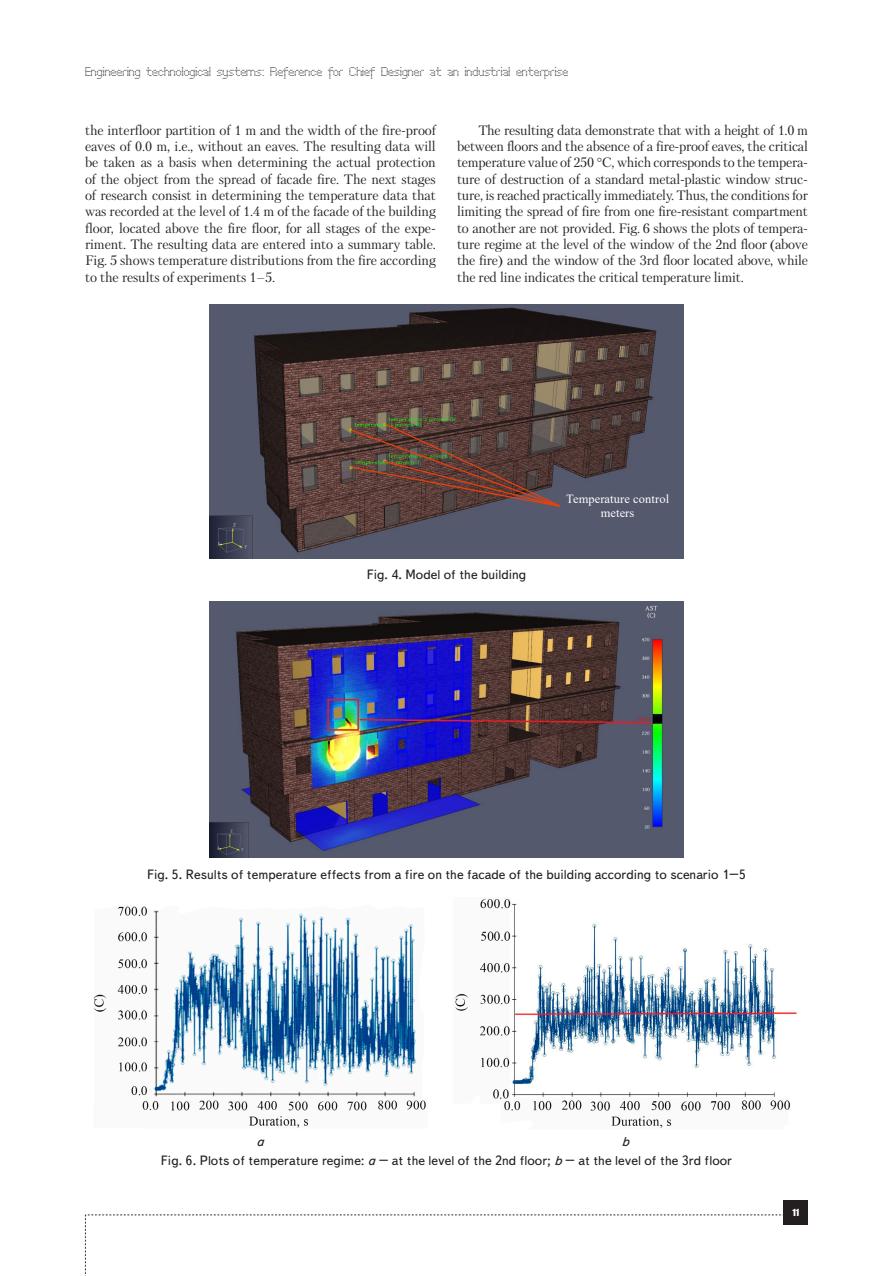
<style>
.page{position:relative;width:893px;height:1276px;background:#fff}
.page>*{position:absolute;margin:0;border:0;box-sizing:border-box;transform-origin:0 0}
.Text__англ__отступ{font:13.5px/16.4px "Petersburg C";letter-spacing:-.01em;color:#231f20}
.Подпись_рисунка{font:13.5px "Text Book C";color:#231f20}
.Подпись_рисунка-2{font:italic 13.5px "Text Book C";color:#231f20}
.t1{font:12.45px/14.2px "Times New Roman";color:#fefefe;text-align:center}
.t2{font:12px "Perfo C";letter-spacing:.015em;color:#231f20}
.t3{font:9px "Impact";color:#fff}
.s1{font-style:italic}
</style>
<div class="page">
<svg style="left:85px;top:1214px;width:699px;height:62px"></svg>
<div style="left:784px;top:1200px;width:24px;height:24px;background:#231f20"></div>
<img style="left:209px;top:304px;width:475px;height:255px">
<svg style="left:349px;top:422px;width:235px;height:92px;background:#5c433e"></svg>
<img style="left:210px;top:601px;width:473px;height:256px">
<img style="left:93px;top:906px;width:333px;height:222px">
<img style="left:455px;top:898px;width:342px;height:230px">
<p class="t2" style="left:85px;top:65px;width:485px">Engineering technological systems: Reference for Chief Designer at an industrial enterprise</p>
<p class="Text__англ__отступ" style="left:85px;top:122px;width:352px">the interfloor partition of 1 m and the width of the fire-proof eaves of 0.0 m, i.e., without an eaves. The resulting data will be taken as a basis when determining the actual protection of the object from the spread of facade fire. The next stages of research consist in determining the temperature data that was recorded at the level of 1.4 m of the facade of the building floor, located above the fire floor, for all stages of the expe&shy;riment. The resulting data are entered into a summary table.<br>Fig. 5 shows temperature distributions from the fire according to the results of experiments 1–5.</p>
<p class="Text__англ__отступ" style="left:457px;top:122px;width:352px;text-align:justify;text-indent:21px">The resulting data demonstrate that with a height of 1.0 m between floors and the absence of a fire-proof eaves, the critical temperature value of 250 C, which corresponds to the tempera&shy;ture of destruction of a standard metal-plastic window struc&shy;ture, is reached practically immediately. Thus, the conditions for limiting the spread of fire from one fire-resistant compartment to another are not provided. Fig. 6 shows the plots of tempera&shy;ture regime at the level of the window of the 2nd floor (above the fire) and the window of the 3rd floor located above, while the red line indicates the critical temperature limit.</p>
<p class="Подпись_рисунка" style="left:367px;top:567px;width:161px">Fig. 4. Model of the building</p>
<p class="t1" style="left:566px;top:491px;width:105px">Temperature control meters</p>
<p class="Подпись_рисунка" style="left:147px;top:867px;width:600px">Fig. 5. Results of temperature effects from a fire on the facade of the building according to scenario 1–5</p>
<p class="Подпись_рисунка-2" style="left:256px;top:1133px;width:9px">a</p>
<p class="Подпись_рисунка-2" style="left:622px;top:1133px;width:9px">b</p>
<p class="Подпись_рисунка" style="left:161px;top:1153px;width:573px">Fig. 6. Plots of temperature regime: <span class="s1">a</span> – at the level of the 2nd floor; <span class="s1">b</span> – at the level of the 3rd floor</p>
<p class="t3" style="left:792px;top:1205px;width:8px">11</p>
</div>
